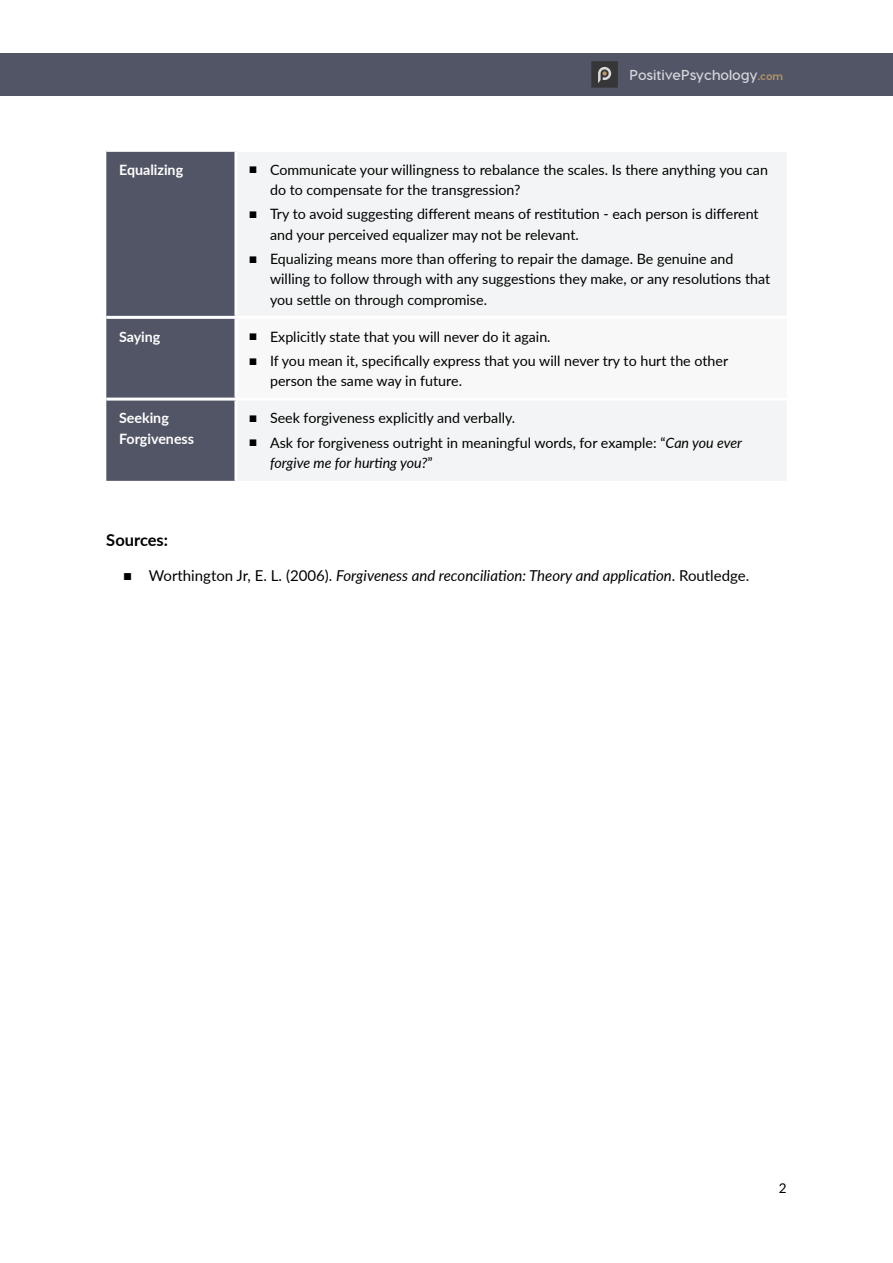
<style>
.page{position:relative;width:893px;height:1263px;background:#fff}
.page>*{position:absolute;margin:0;border:0;box-sizing:border-box;transform-origin:0 0}
.t1{font:700 16.5px "Lato";color:#000}
.t2{font:italic 15px "Lato";color:#000}
.t3{font:700 14.4px "Visby CF";color:#d6d7da}
.t4{font:14.25px/20.2px "Lato";color:#000}
.t5{font:700 14.25px/20.2px "Lato";color:#fff}
.t6{font:13.5px "Lato";color:#000}
.s1{font-weight:800;font-size:10.8px;color:#af9364}
.s2{font-family:"Arial"}
.s3{font-style:italic}
.s4{font-family:"Arial";font-style:normal}
.s5{font-style:normal}
</style>
<div class="page">
<div style="left:0;top:53px;width:893px;height:43px;background:#525566"></div>
<div style="left:591px;top:61px;width:27px;height:27px;background:#363638"></div>
<svg style="left:598px;top:67px;width:13px;height:16px"></svg>
<div style="left:106px;top:152px;width:128px;height:329px;background:#525566"></div>
<div style="left:238px;top:152px;width:548px;height:329px;background:#f3f4f5"></div>
<div style="left:236px;top:317px;width:551px;height:82px;background:#f8f8f9"></div>
<hr style="left:106px;top:316px;width:130px;height:3px;background:#fff">
<hr style="left:236px;top:316px;width:551px;height:3px;background:#fff">
<hr style="left:234px;top:319px;width:3px;height:79px;background:#fff">
<hr style="left:106px;top:398px;width:130px;height:3px;background:#fff">
<hr style="left:236px;top:398px;width:551px;height:3px;background:#fff">
<p class="t3" style="left:629px;top:66px;width:155px">PositivePsychology<span class="s1">.com</span></p>
<p class="t5" style="left:119px;top:159px;width:66px">Equalizing</p>
<p class="t4" style="left:270px;top:159px;width:499px;text-indent:-21px"><span class="s2">■</span> Communicate your willingness to rebalance the scales. Is there anything you can do to compensate for the transgression?</p>
<p class="t4" style="left:270px;top:203px;width:490px;text-indent:-21px"><span class="s2">■</span> Try to avoid suggesting different means of restitution - each person is different and your perceived equalizer may not be relevant.</p>
<p class="t4" style="left:270px;top:248px;width:502px;text-indent:-21px"><span class="s2">■</span> Equalizing means more than offering to repair the damage. Be genuine and willing to follow through with any suggestions they make, or any resolutions that you settle on through compromise.</p>
<p class="t5" style="left:119px;top:326px;width:43px">Saying</p>
<p class="t4" style="left:249px;top:326px;width:303px"><span class="s2">■</span> Explicitly state that you will never do it again.</p>
<p class="t4" style="left:270px;top:350px;width:460px;text-indent:-21px"><span class="s2">■</span> If you mean it, specifically express that you will never try to hurt the other person the same way in future.</p>
<p class="t5" style="left:119px;top:407px;width:77px">Seeking<br>Forgiveness</p>
<p class="t4" style="left:249px;top:407px;width:268px"><span class="s2">■</span> Seek forgiveness explicitly and verbally.</p>
<p class="t4" style="left:270px;top:432px;width:474px;text-indent:-21px"><span class="s2">■</span> Ask for forgiveness outright in meaningful words, for example: “<span class="s3">Can you ever forgive me for hurting you?</span>”</p>
<p class="t1" style="left:106px;top:528px;width:63px">Sources:</p>
<p class="t2" style="left:123px;top:565px;width:627px"><span class="s4">■</span> <span class="s5">Worthington Jr, E. L. (2006).</span> Forgiveness and reconciliation: Theory and application<span class="s5">. Routledge.</span></p>
<p class="t6" style="left:779px;top:1178px;width:9px">2</p>
</div>
